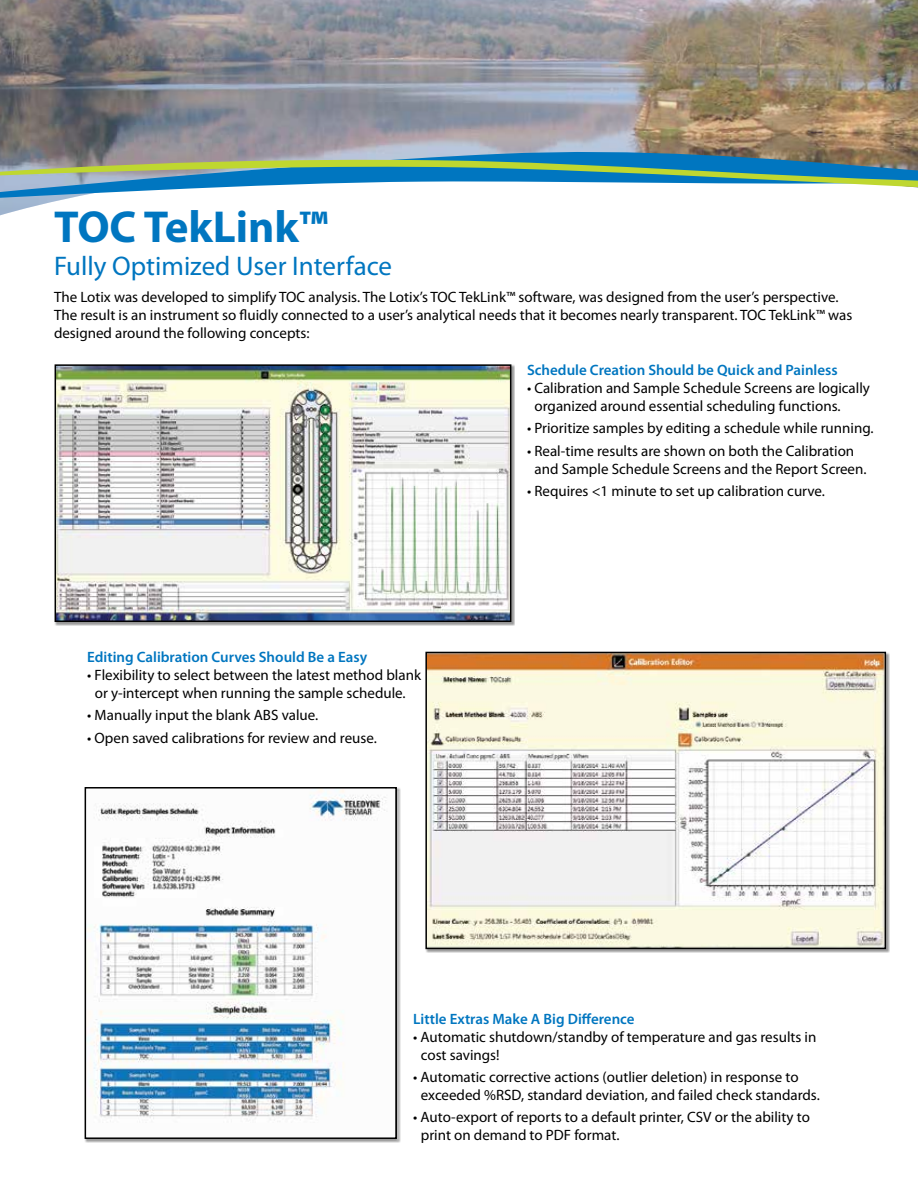
<style>
.page{position:relative;width:918px;height:1188px;background:#fff}
.page>*{position:absolute;margin:0;border:0;box-sizing:border-box;transform-origin:0 0}
.t1{font:700 45px "Myriad Pro";color:#0076c0}
.t2{font:27px "Myriad Pro";color:#0076c0}
.t3{font:15px/18px "Myriad Pro";color:#000}
.t4{font:600 15px "Myriad Pro";color:#0076c0}
</style>
<div class="page">
<img style="left:0;top:0;width:918px;height:215px">
<svg style="left:0;top:92px;width:918px;height:112px;background:#a09a97"></svg>
<svg style="left:0;top:136px;width:918px;height:61px"></svg>
<div style="left:55px;top:364px;width:460px;height:262px;background:#000;opacity:.4"></div>
<img style="left:58px;top:367px;width:450px;height:252px">
<div style="left:55px;top:364px;width:456px;height:258px;border:2px solid #000"></div>
<div style="left:426px;top:652px;width:464px;height:301px;background:#000;opacity:.4"></div>
<img style="left:428px;top:655px;width:455px;height:291px">
<div style="left:425px;top:652px;width:461px;height:297px;border:2px solid #000"></div>
<div style="left:85px;top:787px;width:316px;height:356px;background:#000;opacity:.4"></div>
<img style="left:88px;top:790px;width:306px;height:346px">
<div style="left:85px;top:787px;width:312px;height:352px;border:2px solid #000"></div>
<h1 class="t1" style="left:54px;top:198px;width:276px">TOC TekLink™</h1>
<h2 class="t2" style="left:54px;top:249px;width:340px">Fully Optimized User Interface</h2>
<p class="t3" style="left:54px;top:288px;width:800px">The Lotix was developed to simplify TOC analysis. The Lotix’s TOC TekLink™ software, was designed from the user’s perspective.<br>The result is an instrument so fluidly connected to a user’s analytical needs that it becomes nearly transparent. TOC TekLink™ was designed around the following concepts:</p>
<p class="t4" style="left:87px;top:647px;width:282px">Editing Calibration Curves Should Be a Easy</p>
<p class="t3" style="left:87px;top:666px;width:335px;text-align:center">• Flexibility to select between the latest method blank or y-intercept when running the sample schedule.</p>
<p class="t3" style="left:87px;top:706px;width:233px">• Manually input the blank ABS value.</p>
<p class="t3" style="left:87px;top:728px;width:291px">• Open saved calibrations for review and reuse.</p>
<p class="t4" style="left:527px;top:360px;width:312px">Schedule Creation Should be Quick and Painless</p>
<p class="t3" style="left:535px;top:379px;width:337px;text-indent:-8px">• Calibration and Sample Schedule Screens are logically organized around essential scheduling functions.</p>
<p class="t3" style="left:527px;top:419px;width:348px">• Prioritize samples by editing a schedule while running.</p>
<p class="t3" style="left:535px;top:441px;width:334px;text-indent:-8px">• Real-time results are shown on both the Calibration and Sample Schedule Screens and the Report Screen.</p>
<p class="t3" style="left:527px;top:482px;width:300px">• Requires &lt;1 minute to set up calibration curve.</p>
<p class="t4" style="left:413px;top:1009px;width:223px">Little Extras Make A Big Difference</p>
<p class="t3" style="left:421px;top:1028px;width:397px;text-indent:-8px">• Automatic shutdown/standby of temperature and gas results in cost savings!</p>
<p class="t3" style="left:421px;top:1068px;width:401px;text-indent:-8px">• Automatic corrective actions (outlier deletion) in response to exceeded %RSD, standard deviation, and failed check standards.</p>
<p class="t3" style="left:421px;top:1108px;width:391px;text-indent:-8px">• Auto-export of reports to a default printer, CSV or the ability to print on demand to PDF format.</p>
</div>
